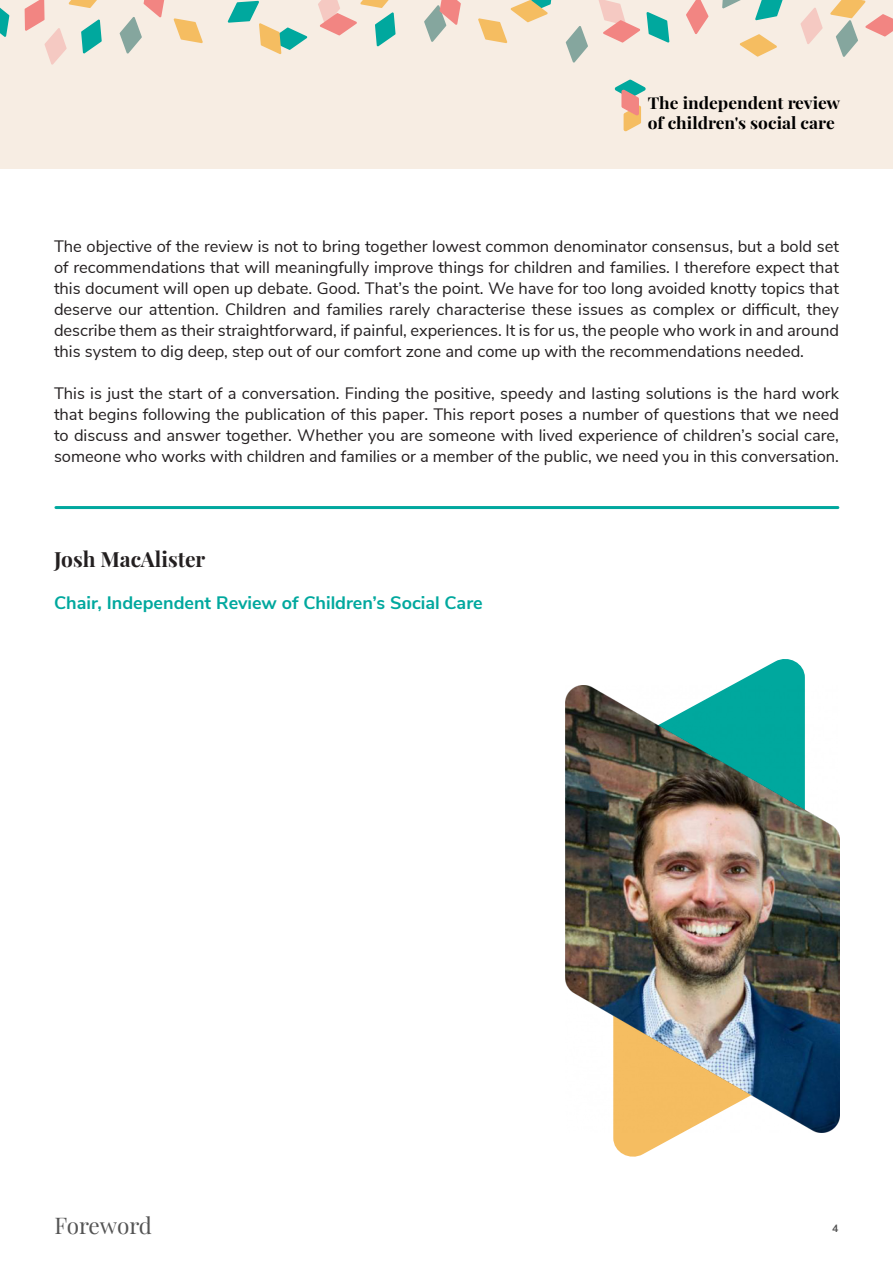
<style>
.page{position:relative;width:893px;height:1263px;background:#fff}
.page>*{position:absolute;margin:0;border:0;box-sizing:border-box;transform-origin:0 0}
.Heading_2{font:22.5px "Playfair Display";letter-spacing:-.01em;color:#545454}
.Quotee{font:700 21px "Playfair Display";color:#231f20}
.Quotee_Title{font:700 18px "Nunito Sans";color:#00a89e}
.Body{font:16.5px/21px "Nunito Sans";color:#231f20;text-align:justify}
.t1{font:700 16.35px/19.6px "Playfair Display";color:#000;scale:1.06 1}
.t2{font:700 10.5px "Nunito Sans";color:#545454}
</style>
<div class="page">
<div style="left:0;top:0;width:893px;height:169px;background:#f7ede3"></div>
<svg style="left:173px;top:18px;width:30px;height:25px"></svg>
<svg style="left:120px;top:0;width:45px;height:54px"></svg>
<svg style="left:228px;top:1px;width:79px;height:53px"></svg>
<svg style="left:646px;top:12px;width:23px;height:31px"></svg>
<svg style="left:424px;top:0;width:37px;height:42px"></svg>
<svg style="left:318px;top:0;width:78px;height:47px"></svg>
<svg style="left:478px;top:0;width:74px;height:43px"></svg>
<svg style="left:598px;top:0;width:42px;height:43px"></svg>
<svg style="left:800px;top:8px;width:23px;height:36px"></svg>
<svg style="left:830px;top:0;width:63px;height:57px"></svg>
<svg style="left:25px;top:0;width:77px;height:65px"></svg>
<svg style="left:0;top:8px;width:9px;height:29px"></svg>
<svg style="left:722px;top:0;width:19px;height:9px"></svg>
<svg style="left:740px;top:34px;width:37px;height:23px"></svg>
<svg style="left:686px;top:0;width:22px;height:34px"></svg>
<svg style="left:755px;top:0;width:28px;height:20px"></svg>
<svg style="left:566px;top:26px;width:22px;height:37px"></svg>
<svg style="left:614px;top:80px;width:32px;height:52px"></svg>
<svg style="left:613px;top:659px;width:192px;height:498px"></svg>
<img style="left:566px;top:685px;width:273px;height:447px">
<hr style="left:56px;top:506px;width:782px;height:3px;background:#00a89e">
<p class="t1" style="left:648px;top:92px;width:183px">The independent review of children's social care</p>
<p class="Body" style="left:54px;top:235px;width:786px">The objective of the review is not to bring together lowest common denominator consensus, but a bold set of recommendations that will meaningfully improve things for children and families. I therefore expect that this document will open up debate. Good. That’s the point. We have for too long avoided knotty topics that deserve our attention. Children and families rarely characterise these issues as complex or difficult, they describe them as their straightforward, if painful, experiences. It is for us, the people who work in and around this system to dig deep, step out of our comfort zone and come up with the recommendations needed.</p>
<p class="Body" style="left:54px;top:382px;width:786px">This is just the start of a conversation. Finding the positive, speedy and lasting solutions is the hard work that begins following the publication of this paper. This report poses a number of questions that we need to discuss and answer together. Whether you are someone with lived experience of children’s social care, someone who works with children and families or a member of the public, we need you in this conversation.</p>
<p class="Quotee" style="left:54px;top:543px;width:153px">Josh MacAlister</p>
<p class="Quotee_Title" style="left:54px;top:590px;width:430px">Chair, Independent Review of Children’s Social Care</p>
<p class="Heading_2" style="left:54px;top:1208px;width:99px">Foreword</p>
<p class="t2" style="left:832px;top:1221px;width:8px">4</p>
</div>
